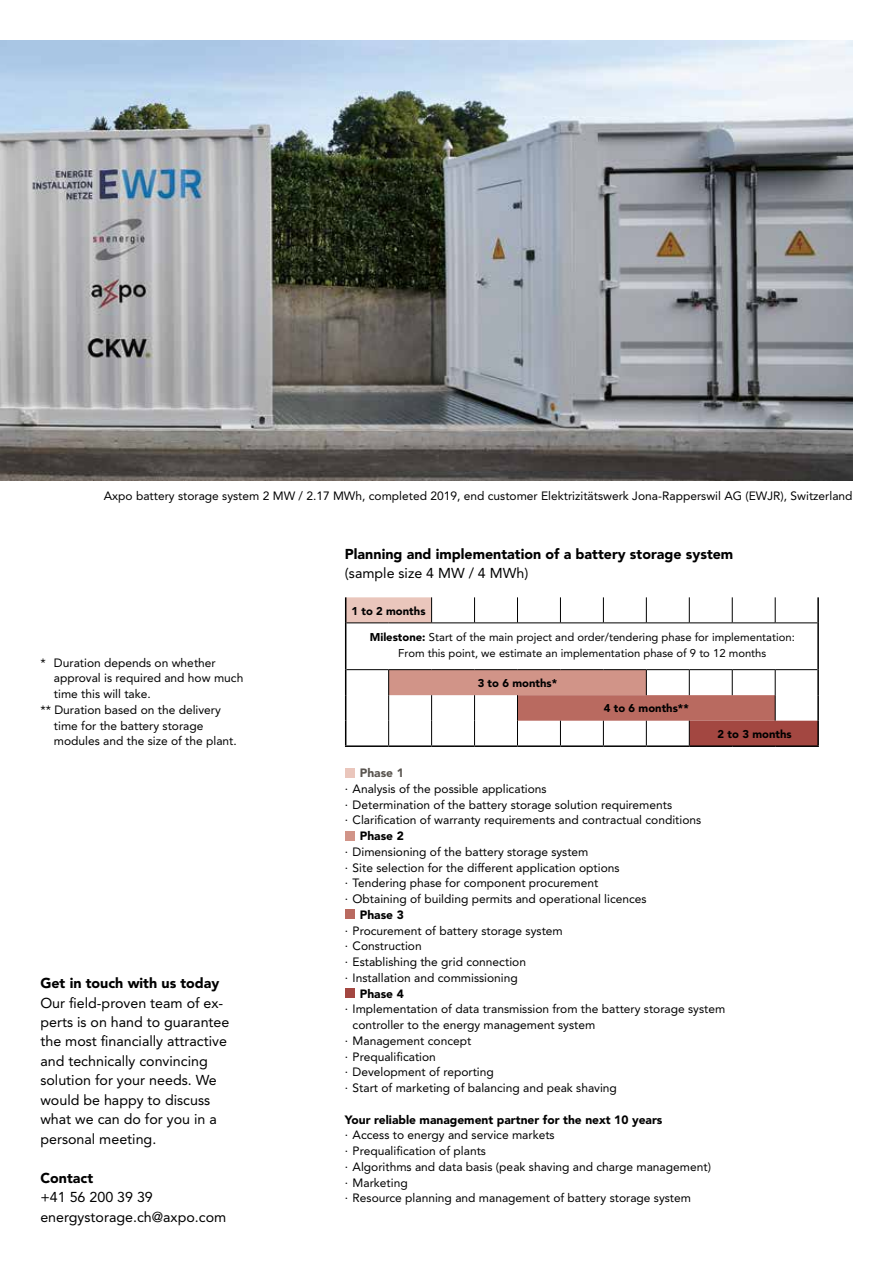
<style>
.page{position:relative;width:893px;height:1263px;background:#fff}
.page>*{position:absolute;margin:0;border:0;box-sizing:border-box;transform-origin:0 0}
.t1{font:14.25px/19.5px "Avenir LT Pro";color:#000}
.t2{font:900 14.25px "Avenir LT Pro";color:#000}
.t3{font:12px/15.8px "Avenir LT Pro";color:#000}
.t4{font:900 12px "Avenir LT Pro";color:#000}
.t5{font:900 12px "Avenir LT Pro";color:#59544f}
.t6{font:11.25px/15.8px "Avenir LT Pro";color:#000;text-align:center}
.t7{font:900 11.25px "Avenir LT Pro";color:#000}
.s1{font-weight:900}
</style>
<div class="page">
<div style="left:345px;top:768px;width:9px;height:9px;background:#eac6bc"></div>
<div style="left:345px;top:831px;width:9px;height:9px;background:#d19488"></div>
<div style="left:345px;top:910px;width:9px;height:9px;background:#b96a60"></div>
<div style="left:345px;top:988px;width:9px;height:10px;background:#a34741"></div>
<hr style="left:817px;top:597px;width:2px;height:26px;background:#000">
<hr style="left:817px;top:623px;width:2px;height:47px;background:#000">
<hr style="left:817px;top:670px;width:2px;height:25px;background:#000">
<hr style="left:817px;top:695px;width:2px;height:26px;background:#000">
<svg style="left:345px;top:670px;width:1px;height:75px"></svg>
<hr style="left:817px;top:721px;width:2px;height:24px;background:#000">
<hr style="left:345px;top:745px;width:44px;height:2px;background:#000">
<hr style="left:389px;top:745px;width:43px;height:2px;background:#000">
<hr style="left:432px;top:745px;width:43px;height:2px;background:#000">
<hr style="left:475px;top:745px;width:42px;height:2px;background:#000">
<hr style="left:517px;top:745px;width:43px;height:2px;background:#000">
<hr style="left:560px;top:745px;width:43px;height:2px;background:#000">
<hr style="left:603px;top:745px;width:43px;height:2px;background:#000">
<hr style="left:646px;top:745px;width:43px;height:2px;background:#000">
<hr style="left:689px;top:745px;width:43px;height:2px;background:#000">
<hr style="left:732px;top:745px;width:43px;height:2px;background:#000">
<hr style="left:775px;top:745px;width:44px;height:2px;background:#000">
<hr style="left:345px;top:623px;width:1px;height:47px;background:#000">
<svg style="left:345px;top:597px;width:87px;height:26px;background:#e3c1b7"></svg>
<svg style="left:474px;top:597px;width:1px;height:25px"></svg>
<svg style="left:517px;top:597px;width:1px;height:25px"></svg>
<svg style="left:560px;top:597px;width:1px;height:25px"></svg>
<svg style="left:603px;top:597px;width:1px;height:25px"></svg>
<svg style="left:646px;top:597px;width:1px;height:25px"></svg>
<svg style="left:689px;top:597px;width:1px;height:25px"></svg>
<svg style="left:732px;top:597px;width:1px;height:25px"></svg>
<svg style="left:775px;top:597px;width:1px;height:25px"></svg>
<svg style="left:388px;top:670px;width:430px;height:76px"></svg>
<hr style="left:346px;top:622px;width:43px;height:1px;background:#000">
<hr style="left:389px;top:622px;width:43px;height:1px;background:#000">
<hr style="left:432px;top:622px;width:43px;height:1px;background:#000">
<hr style="left:475px;top:622px;width:42px;height:1px;background:#000">
<hr style="left:517px;top:622px;width:43px;height:1px;background:#000">
<hr style="left:560px;top:622px;width:43px;height:1px;background:#000">
<hr style="left:603px;top:622px;width:43px;height:1px;background:#000">
<hr style="left:646px;top:622px;width:43px;height:1px;background:#000">
<hr style="left:689px;top:622px;width:43px;height:1px;background:#000">
<hr style="left:732px;top:622px;width:43px;height:1px;background:#000">
<hr style="left:775px;top:622px;width:42px;height:1px;background:#000">
<hr style="left:346px;top:669px;width:43px;height:1px;background:#000">
<hr style="left:389px;top:669px;width:43px;height:1px;background:#000">
<hr style="left:432px;top:669px;width:43px;height:1px;background:#000">
<hr style="left:475px;top:669px;width:42px;height:1px;background:#000">
<hr style="left:517px;top:669px;width:43px;height:1px;background:#000">
<hr style="left:560px;top:669px;width:43px;height:1px;background:#000">
<hr style="left:603px;top:669px;width:43px;height:1px;background:#000">
<hr style="left:646px;top:669px;width:43px;height:1px;background:#000">
<hr style="left:689px;top:669px;width:43px;height:1px;background:#000">
<hr style="left:732px;top:669px;width:43px;height:1px;background:#000">
<hr style="left:775px;top:669px;width:42px;height:1px;background:#000">
<img style="left:0;top:40px;width:853px;height:441px">
<p class="t3" style="left:104px;top:488px;width:750px">Axpo battery storage system 2 MW / 2.17 MWh, completed 2019, end customer Elektrizitätswerk Jona-Rapperswil AG (EWJR), Switzerland</p>
<p class="t2" style="left:345px;top:545px;width:390px">Planning and implementation of a battery storage system</p>
<p class="t1" style="left:345px;top:564px;width:185px">(sample size 4 MW / 4 MWh)</p>
<p class="t3" style="left:40px;top:655px;width:177px">* Duration depends on whether</p>
<p class="t3" style="left:54px;top:670px;width:191px">approval is required and how much</p>
<p class="t3" style="left:54px;top:686px;width:98px">time this will take.</p>
<p class="t3" style="left:40px;top:702px;width:182px">** Duration based on the delivery</p>
<p class="t3" style="left:54px;top:717px;width:151px">time for the battery storage</p>
<p class="t3" style="left:54px;top:733px;width:184px">modules and the size of the plant.</p>
<p class="t2" style="left:40px;top:974px;width:181px">Get in touch with us today</p>
<p class="t1" style="left:40px;top:993px;width:191px">Our field-proven team of ex&shy;perts is on hand to guarantee the most financially attractive and technically convincing solution for your needs. We would be happy to discuss what we can do for you in a personal meeting.</p>
<p class="t2" style="left:40px;top:1169px;width:54px">Contact</p>
<p class="t1" style="left:40px;top:1188px;width:187px">+41 56 200 39 39 energystorage.ch@axpo.com</p>
<p class="t7" style="left:351px;top:604px;width:76px">1 to 2 months</p>
<p class="t6" style="left:370px;top:629px;width:426px"><span class="s1">Milestone:</span> Start of the main project and order/tendering phase for implementation:<br>From this point, we estimate an implementation phase of 9 to 12 months</p>
<p class="t7" style="left:478px;top:676px;width:81px">3 to 6 months*</p>
<p class="t7" style="left:604px;top:701px;width:86px">4 to 6 months**</p>
<p class="t7" style="left:718px;top:727px;width:76px">2 to 3 months</p>
<p class="t5" style="left:360px;top:766px;width:45px">Phase 1</p>
<p class="t3" style="left:345px;top:781px;width:358px">· Analysis of the possible applications<br>· Determination of the battery storage solution requirements<br>· Clarification of warranty requirements and contractual conditions</p>
<p class="t4" style="left:360px;top:829px;width:45px">Phase 2</p>
<p class="t3" style="left:345px;top:844px;width:303px">· Dimensioning of the battery storage system<br>· Site selection for the different application options<br>· Tendering phase for component procurement<br>· Obtaining of building permits and operational licences</p>
<p class="t4" style="left:360px;top:907px;width:45px">Phase 3</p>
<p class="t3" style="left:345px;top:922px;width:219px">· Procurement of battery storage system · Construction<br>· Establishing the grid connection<br>· Installation and commissioning</p>
<p class="t4" style="left:360px;top:986px;width:45px">Phase 4</p>
<p class="t3" style="left:345px;top:1001px;width:382px">· Implementation of data transmission from the battery storage system</p>
<p class="t3" style="left:353px;top:1017px;width:244px">controller to the energy management system</p>
<p class="t3" style="left:345px;top:1033px;width:128px">· Management concept</p>
<p class="t3" style="left:345px;top:1048px;width:92px">· Prequalification</p>
<p class="t3" style="left:345px;top:1064px;width:150px">· Development of reporting</p>
<p class="t3" style="left:345px;top:1080px;width:273px">· Start of marketing of balancing and peak shaving</p>
<p class="t4" style="left:345px;top:1112px;width:319px">Your reliable management partner for the next 10 years</p>
<p class="t3" style="left:345px;top:1127px;width:368px">· Access to energy and service markets<br>· Prequalification of plants<br>· Algorithms and data basis (peak shaving and charge management) · Marketing<br>· Resource planning and management of battery storage system</p>
</div>
